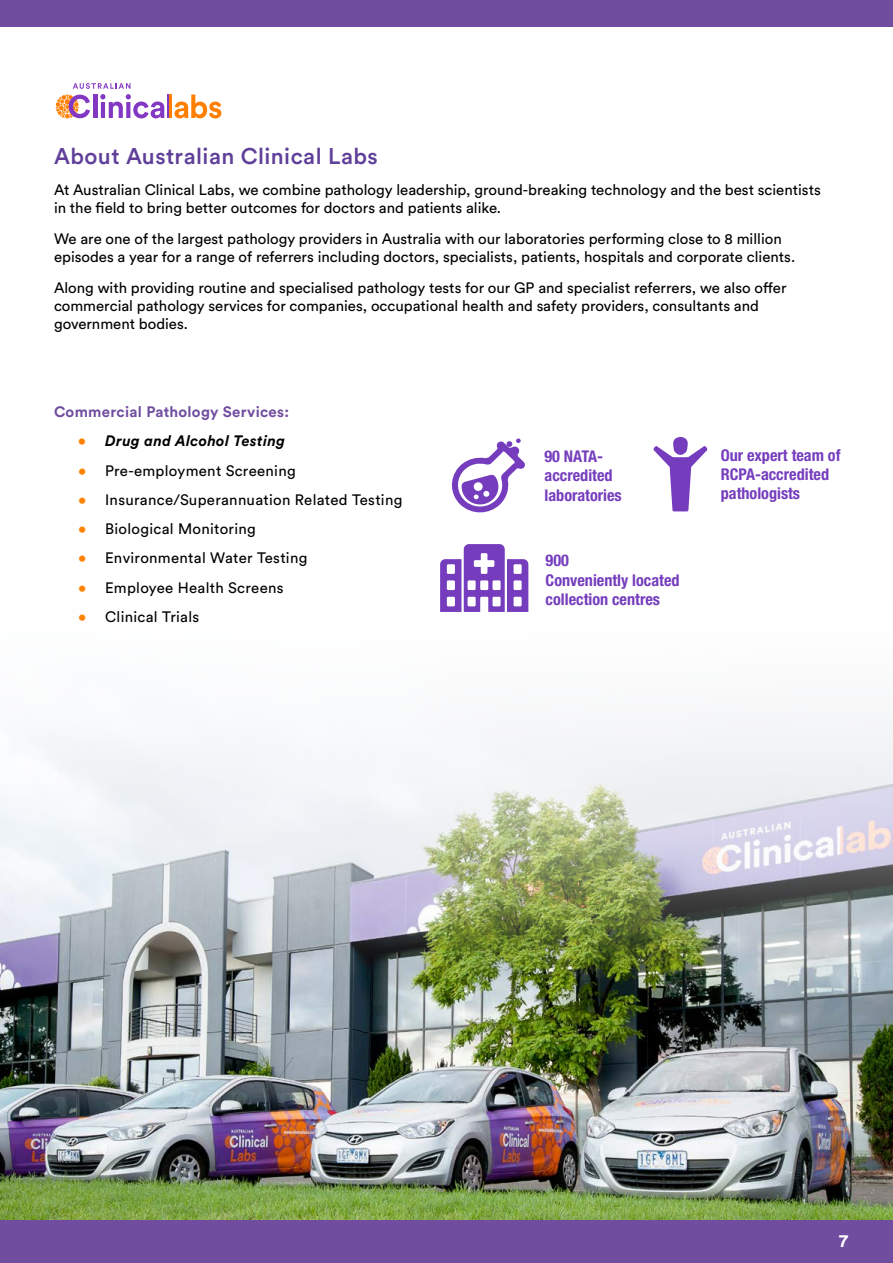
<style>
.page{position:relative;width:893px;height:1263px;background:#fff}
.page>*{position:absolute;margin:0;border:0;box-sizing:border-box;transform-origin:0 0}
.t1{font:500 22.5px "Circular Std";letter-spacing:.02em;color:#603f99}
.t2{font:700 18px "Circular Std";color:#fff}
.t3{font:700 condensed 16.2px/19.5px "Helvetica Neue LT Std";color:#753dbd}
.t4{font:15px/18px "Circular Std";color:#000}
.t5{font:15px "Circular Std";letter-spacing:.02em;color:#000}
.t6{font:700 15px "Circular Std";letter-spacing:.02em;color:#704d9f}
.t7{font:italic 700 15px "Circular Std";letter-spacing:.02em;color:#000}
.s1{color:#ff8300}
</style>
<div class="page">
<div style="left:0;top:0;width:893px;height:27px;background:#704d9f"></div>
<div style="left:0;top:1219px;width:893px;height:44px;background:#704d9f"></div>
<hr style="left:168px;top:95px;width:2px;height:23px;background:#8238c2">
<hr style="left:170px;top:95px;width:2px;height:23px;background:#ff8000">
<svg style="left:174px;top:95px;width:47px;height:23px"></svg>
<svg style="left:56px;top:83px;width:108px;height:36px"></svg>
<svg style="left:451px;top:438px;width:74px;height:75px"></svg>
<svg style="left:653px;top:437px;width:55px;height:74px"></svg>
<svg style="left:440px;top:544px;width:88px;height:60px"></svg>
<img style="left:0;top:604px;width:893px;height:615px">
<h1 class="t1" style="left:54px;top:142px;width:325px">About Australian Clinical Labs</h1>
<p class="t4" style="left:54px;top:180px;width:768px">At Australian Clinical Labs, we combine pathology leadership, ground-breaking technology and the best scientists in the field to bring better outcomes for doctors and patients alike.</p>
<p class="t4" style="left:54px;top:229px;width:743px">We are one of the largest pathology providers in Australia with our laboratories performing close to 8 million episodes a year for a range of referrers including doctors, specialists, patients, hospitals and corporate clients.</p>
<p class="t4" style="left:54px;top:278px;width:734px">Along with providing routine and specialised pathology tests for our GP and specialist referrers, we also offer commercial pathology services for companies, occupational health and safety providers, consultants and government bodies.</p>
<p class="t6" style="left:54px;top:402px;width:236px">Commercial Pathology Services:</p>
<p class="t7" style="left:78px;top:431px;width:208px"><span class="s1">•</span> Drug and Alcohol Testing</p>
<p class="t5" style="left:78px;top:461px;width:219px"><span class="s1">•</span> Pre-employment Screening</p>
<p class="t5" style="left:78px;top:491px;width:326px"><span class="s1">•</span> Insurance/Superannuation Related Testing</p>
<p class="t5" style="left:78px;top:520px;width:179px"><span class="s1">•</span> Biological Monitoring</p>
<p class="t5" style="left:78px;top:549px;width:231px"><span class="s1">•</span> Environmental Water Testing</p>
<p class="t5" style="left:78px;top:578px;width:207px"><span class="s1">•</span> Employee Health Screens</p>
<p class="t5" style="left:78px;top:608px;width:123px"><span class="s1">•</span> Clinical Trials</p>
<p class="t3" style="left:544px;top:446px;width:79px">90 NATA&shy;accredited laboratories</p>
<p class="t3" style="left:546px;top:551px;width:135px">900<br>Conveniently located collection centres</p>
<p class="t3" style="left:721px;top:445px;width:121px">Our expert team of<br>RCPA-accredited pathologists</p>
<p class="t2" style="left:839px;top:1229px;width:11px">7</p>
</div>
